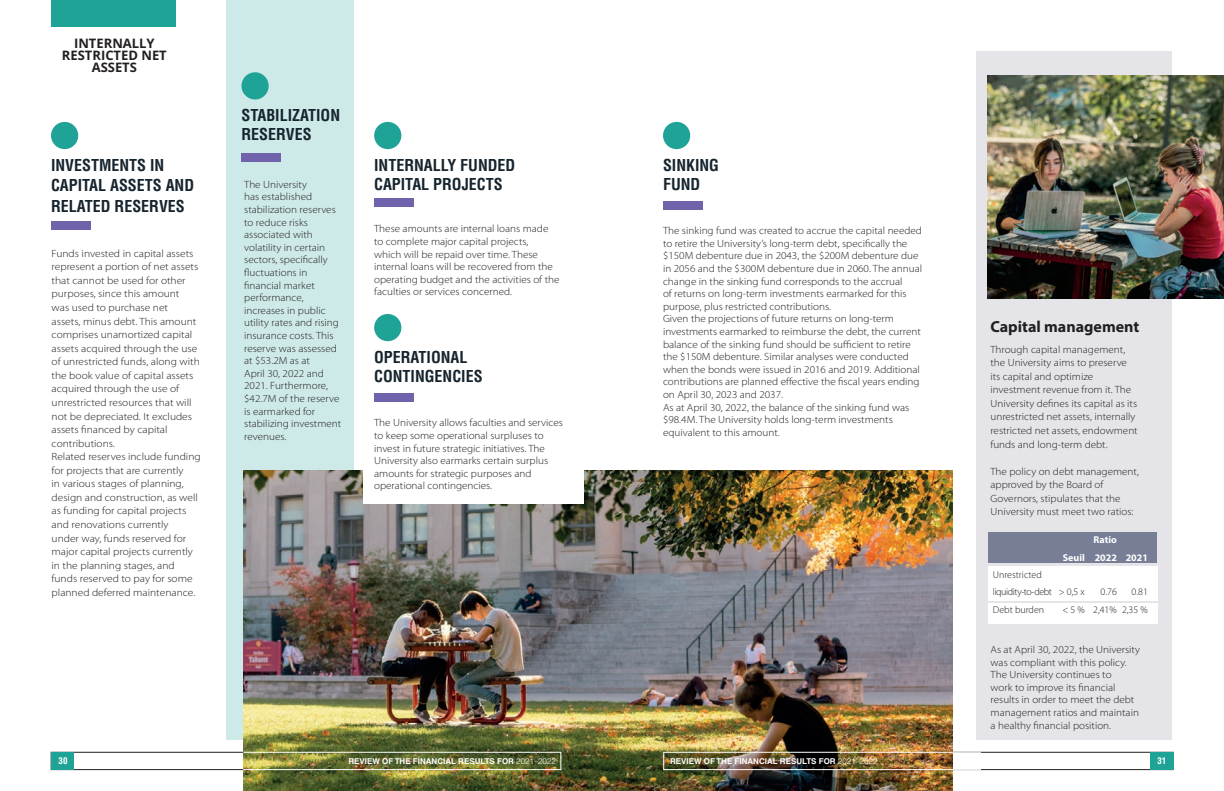
<style>
.page{position:relative;width:1224px;height:791px;background:#fff}
.page>*{position:absolute;margin:0;border:0;box-sizing:border-box;transform-origin:0 0}
.t1{font:700 condensed 16px/19.1px "Helvetica LT Std";color:#16242e}
.t2{font:700 16px "Myriad Pro";color:#231f20}
.t3{font:13px/12px "Open Sans";color:#231f20;text-align:center}
.t4{font:300 10.5px/12.6px "Myriad Pro";color:#231f20;scale:1.06 1}
.t5{font:300 10.5px/13.6px "Myriad Pro";color:#231f20;scale:1.09 1}
.t6{font:300 10px/17.3px "Myriad Pro";letter-spacing:-.03em;color:#231f20}
.t7{font:300 10px "Myriad Pro";color:#231f20}
.t8{font:700 10px/17.3px "Myriad Pro";color:#fff;text-align:center}
.t9{font:700 condensed 9px "Helvetica LT Std";color:#fff}
.t10{font:700 8px "Helvetica LT Std";color:#fff}
.s1{font-weight:300}
</style>
<div class="page">
<div style="left:664px;top:752px;width:509px;height:18px;border:1px solid #231f20"></div>
<div style="left:51px;top:752px;width:510px;height:18px;border:1px solid #231f20"></div>
<div style="left:1150px;top:752px;width:23px;height:18px;background:#1fa396"></div>
<div style="left:51px;top:752px;width:23px;height:17px;background:#1fa396"></div>
<div style="left:51px;top:0;width:124px;height:27px;background:#1fa396"></div>
<div style="left:227px;top:0;width:127px;height:740px;background:#ceeae8"></div>
<div style="left:51px;top:122px;width:27px;height:27px;background:#1fa396;border-radius:50%"></div>
<div style="left:374px;top:122px;width:27px;height:27px;background:#1fa396;border-radius:50%"></div>
<div style="left:663px;top:122px;width:27px;height:27px;background:#1fa396;border-radius:50%"></div>
<svg style="left:51px;top:222px;width:40px;height:8px"></svg>
<svg style="left:374px;top:199px;width:40px;height:8px"></svg>
<svg style="left:663px;top:201px;width:40px;height:8px"></svg>
<svg style="left:241px;top:154px;width:40px;height:8px"></svg>
<div style="left:241px;top:72px;width:28px;height:27px;background:#1fa396;border-radius:50%"></div>
<div style="left:976px;top:51px;width:196px;height:689px;background:#e5e5e9"></div>
<div style="left:988px;top:603px;width:169px;height:21px;background:#fff"></div>
<div style="left:988px;top:566px;width:169px;height:34px;background:#fff"></div>
<div style="left:988px;top:532px;width:168px;height:31px;background:#777e95"></div>
<img style="left:988px;top:76px;width:236px;height:223px">
<img style="left:243px;top:471px;width:709px;height:320px">
<div style="left:363px;top:451px;width:221px;height:53px;background:#fff"></div>
<div style="left:374px;top:314px;width:27px;height:27px;background:#1fa396;border-radius:50%"></div>
<svg style="left:374px;top:393px;width:40px;height:8px"></svg>
<div style="left:243px;top:752px;width:318px;height:18px;border:1px solid #fff"></div>
<div style="left:664px;top:752px;width:317px;height:18px;border:1px solid #fff"></div>
<p class="t3" style="left:62px;top:37px;width:106px">INTERNALLY<br>RESTRICTED NET<br>ASSETS</p>
<h1 class="t1" style="left:241px;top:106px;width:100px">STABILIZATION<br>RESERVES</h1>
<h1 class="t1" style="left:51px;top:155px;width:145px;line-height:20.5px">INVESTMENTS IN<br>CAPITAL ASSETS AND<br>RELATED RESERVES</h1>
<h1 class="t1" style="left:374px;top:155px;width:143px">INTERNALLY FUNDED<br>CAPITAL PROJECTS</h1>
<h1 class="t1" style="left:663px;top:155px;width:58px">SINKING<br>FUND</h1>
<p class="t5" style="left:52px;top:246px;width:138px">Funds invested in capital assets represent a portion of net assets that cannot be used for other purposes, since this amount<br>was used to purchase net<br>assets, minus debt. This amount comprises unamortized capital assets acquired through the use of unrestricted funds, along with the book value of capital assets acquired through the use of unrestricted resources that will not be depreciated. It excludes assets financed by capital contributions.<br>Related reserves include funding for projects that are currently<br>in various stages of planning, design and construction, as well as funding for capital projects and renovations currently<br>under way, funds reserved for major capital projects currently in the planning stages, and funds reserved to pay for some planned deferred maintenance.</p>
<p class="t4" style="left:244px;top:178px;width:93px">The University<br>has established stabilization reserves to reduce risks associated with volatility in certain sectors, specifically fluctuations in financial market performance, increases in public utility rates and rising insurance costs. This reserve was assessed at $53.2M as at<br>April 30, 2022 and<br>2021. Furthermore, $42.7M of the reserve is earmarked for stabilizing investment revenues.</p>
<p class="t4" style="left:374px;top:222px;width:176px">These amounts are internal loans made to complete major capital projects,<br>which will be repaid over time. These internal loans will be recovered from the operating budget and the activities of the faculties or services concerned.</p>
<p class="t4" style="left:663px;top:224px;width:246px">The sinking fund was created to accrue the capital needed to retire the University’s long-term debt, specifically the $150M debenture due in 2043, the $200M debenture due in 2056 and the $300M debenture due in 2060. The annual change in the sinking fund corresponds to the accrual<br>of returns on long-term investments earmarked for this purpose, plus restricted contributions.<br>Given the projections of future returns on long-term investments earmarked to reimburse the debt, the current balance of the sinking fund should be sufficient to retire the $150M debenture. Similar analyses were conducted when the bonds were issued in 2016 and 2019. Additional contributions are planned effective the fiscal years ending on April 30, 2023 and 2037.<br>As at April 30, 2022, the balance of the sinking fund was $98.4M. The University holds long-term investments equivalent to this amount.</p>
<h1 class="t1" style="left:374px;top:347px;width:110px">OPERATIONAL<br>CONTINGENCIES</h1>
<p class="t4" style="left:374px;top:416px;width:180px">The University allows faculties and services to keep some operational surpluses to invest in future strategic initiatives. The University also earmarks certain surplus amounts for strategic purposes and operational contingencies.</p>
<h1 class="t2" style="left:990px;top:316px;width:150px">Capital management</h1>
<p class="t4" style="left:990px;top:342px;width:140px;line-height:13.6px">Through capital management, the University aims to preserve its capital and optimize investment revenue from it. The<br>University defines its capital as its unrestricted net assets, internally restricted net assets, endowment funds and long-term debt.</p>
<p class="t4" style="left:990px;top:464px;width:142px;line-height:13.6px">The policy on debt management, approved by the Board of<br>Governors, stipulates that the<br>University must meet two ratios:</p>
<p class="t8" style="left:1063px;top:531px;width:87px">Ratio<br>Seuil 2022 2021</p>
<p class="t6" style="left:993px;top:566px;width:93px">Unrestricted liquidity-to-debt &gt; 0,5 x</p>
<p class="t7" style="left:1101px;top:586px;width:18px">0.76</p>
<p class="t7" style="left:1132px;top:586px;width:18px">0.81</p>
<p class="t7" style="left:993px;top:603px;width:53px">Debt burden</p>
<p class="t7" style="left:1062px;top:603px;width:87px">&lt; 5 % 2,41% 2,35 %</p>
<p class="t4" style="left:991px;top:643px;width:143px">As at April 30, 2022, the University was compliant with this policy.<br>The University continues to<br>work to improve its financial results in order to meet the debt management ratios and maintain a healthy financial position.</p>
<p class="t9" style="left:59px;top:755px;width:10px">30</p>
<p class="t9" style="left:1157px;top:755px;width:10px">31</p>
<p class="t10" style="left:348px;top:756px;width:209px">REVIEW OF THE FINANCIAL RESULTS FOR <span class="s1">2021–2022</span></p>
<p class="t10" style="left:670px;top:756px;width:209px">REVIEW OF THE FINANCIAL RESULTS FOR <span class="s1">2021–2022</span></p>
</div>
